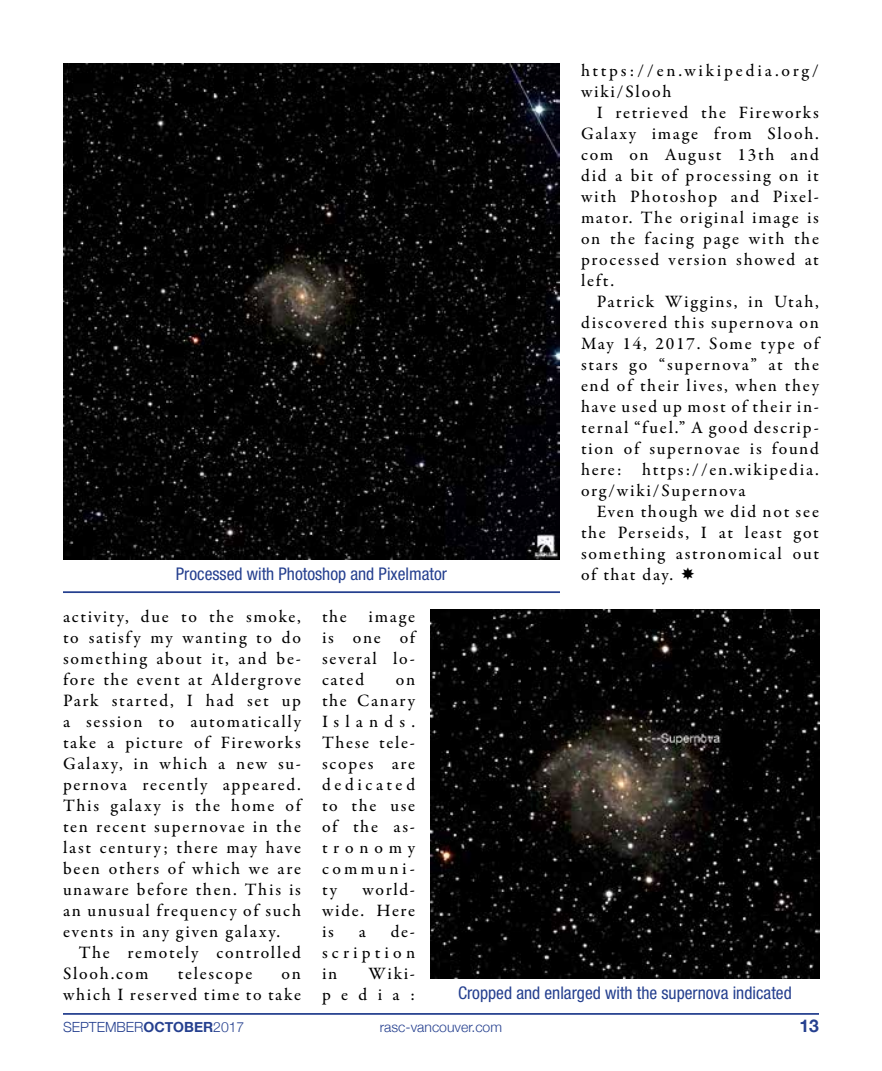
<style>
.page{position:relative;width:882px;height:1071px;background:#fff}
.page>*{position:absolute;margin:0;border:0;box-sizing:border-box;transform-origin:0 0}
.t1{font:500 17.5px/21px "Garamond Premr Pro";letter-spacing:.1em;color:#000;text-align:justify}
.t2{font:condensed 17.5px "Helvetica Neue LT Std";color:#25408f}
.t3{font:500 17.5px/21px "Garamond Premr Pro";letter-spacing:.155em;color:#000}
.t4{font:500 17.5px/21px "Garamond Premr Pro";letter-spacing:.585em;color:#000;text-align:right}
.t5{font:700 17.5px "Helvetica Neue";color:#25408f}
.t6{font:300 14px "Helvetica Neue";color:#25408f}
.s1{font-weight:700}
</style>
<div class="page">
<hr style="left:63px;top:1013px;width:756px;height:2px;background:#25408f">
<img style="left:63px;top:63px;width:497px;height:497px">
<hr style="left:63px;top:591px;width:497px;height:2px;background:#25408f">
<img style="left:431px;top:609px;width:388px;height:369px">
<p class="t2" style="left:176px;top:563px;width:273px">Processed with Photoshop and Pixelmator</p>
<p class="t1" style="left:63px;top:606px;width:240px">activity, due to the smoke, to satisfy my wanting to do something about it, and be&shy;fore the event at Aldergrove Park started, I had set up a session to automatically take a picture of Fireworks Galaxy, in which a new su&shy;pernova recently appeared.<br>This galaxy is the home of ten recent supernovae in the last century; there may have been others of which we are unaware before then. This is an unusual frequency of such events in any given galaxy.</p>
<p class="t1" style="left:63px;top:942px;width:240px;text-indent:16px">The remotely controlled<br>Slooh.com</p>
<p class="t1" style="left:178px;top:963px;width:76px">telescope</p>
<p class="t1" style="left:63px;top:963px;width:240px;text-align:right">on<br>which I reserved time to take</p>
<p class="t1" style="left:322px;top:606px;width:95px">the image is one of several lo&shy;cated</p>
<p class="t1" style="left:322px;top:669px;width:95px;text-indent:74px">on the Canary Islands.<br>These tele&shy;scopes are dedicated to the use of the as&shy;tronomy communi&shy;ty</p>
<p class="t1" style="left:322px;top:879px;width:95px;text-indent:41px">world&shy;wide. Here is</p>
<p class="t1" style="left:322px;top:921px;width:95px;text-indent:69px">de&shy;scription in</p>
<p class="t1" style="left:359px;top:921px;width:9px">a</p>
<p class="t4" style="left:322px;top:963px;width:95px">Wiki&shy;pedia:</p>
<p class="t3" style="left:581px;top:60px;width:239px">https://en.wikipedia.org/ wiki/Slooh</p>
<p class="t1" style="left:581px;top:102px;width:240px;text-indent:16px">I retrieved the Fireworks Galaxy image from Slooh. com on August 13th and did a bit of processing on it with Photoshop and Pixel&shy;mator. The original image is on the facing page with the processed version showed at left.</p>
<p class="t1" style="left:581px;top:291px;width:240px;text-indent:16px">Patrick Wiggins, in Utah, discovered this supernova on May 14, 2017. Some type of stars go “supernova” at the end of their lives, when they have used up most of their in&shy;ternal “fuel.” A good descrip&shy;tion of supernovae is found here: https://en.wikipedia. org/wiki/Supernova</p>
<p class="t1" style="left:581px;top:501px;width:240px;text-indent:16px">Even though we did not see the Perseids, I at least got something astronomical out of that day.</p>
<p class="t2" style="left:458px;top:983px;width:335px">Cropped and enlarged with the supernova indicated</p>
<p class="t6" style="left:63px;top:1016px;width:183px">SEPTEMBER<span class="s1">OCTOBER</span>2017</p>
<p class="t6" style="left:380px;top:1016px;width:124px">rasc-vancouver.com</p>
<p class="t5" style="left:800px;top:1012px;width:21px">13</p>
</div>
